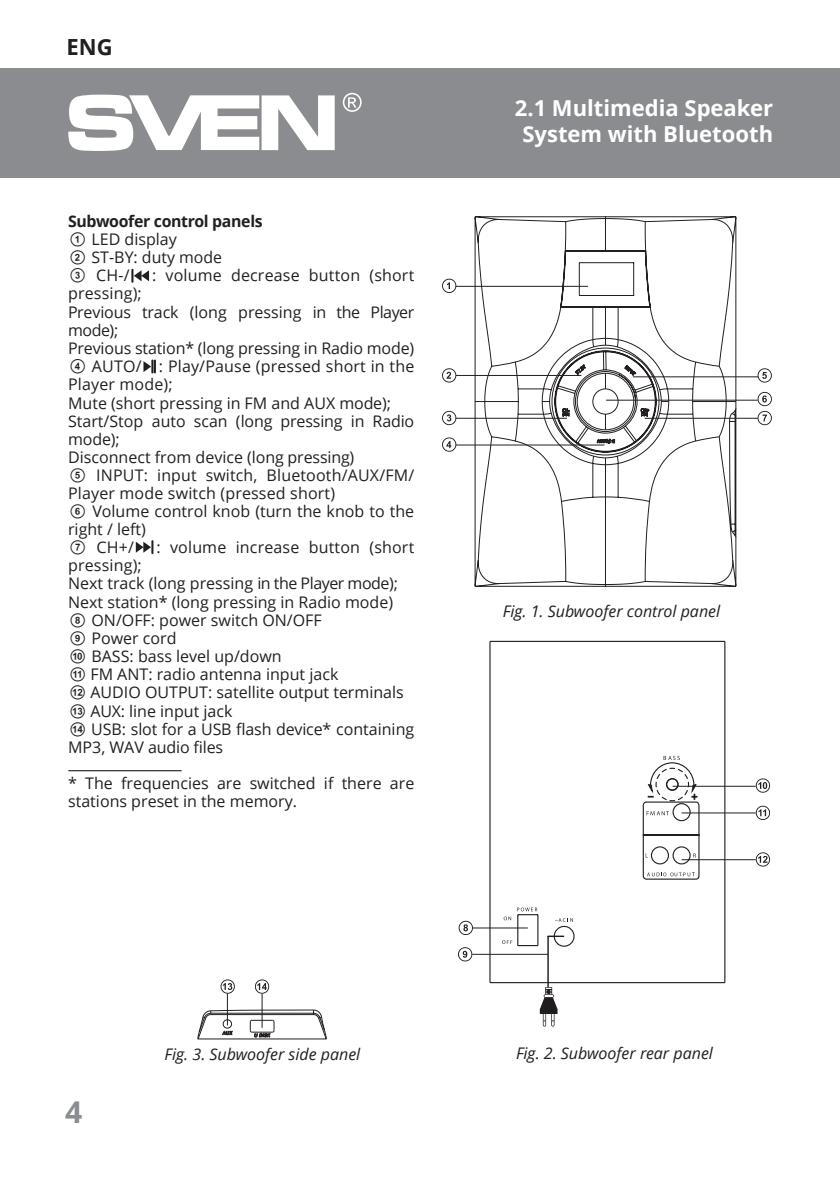
<style>
.page{position:relative;width:840px;height:1191px;background:#fff}
.page>*{position:absolute;margin:0;border:0;box-sizing:border-box;transform-origin:0 0}
.t1{font:700 30px "Open Sans";color:#8a8c8f}
.t2{font:700 22.2px "Open Sans";color:#231f20}
.t3{font:700 22px/26px "Open Sans";color:#fff;text-align:center}
.t4{font:16px/18.2px "Open Sans";color:#231f20}
.t5{font:italic 16px "Open Sans";color:#231f20}
.s1{font-weight:700}
.s2{font-family:"SVEN"}
</style>
<div class="page">
<div style="left:0;top:68px;width:839px;height:109px;background:#8a8c8f"></div>
<svg style="left:68px;top:95px;width:266px;height:56px"></svg>
<svg style="left:342px;top:93px;width:19px;height:19px"></svg>
<svg style="left:131px;top:269px;width:18px;height:14px"></svg>
<svg style="left:143px;top:359px;width:13px;height:14px"></svg>
<svg style="left:136px;top:540px;width:17px;height:14px"></svg>
<hr style="left:68px;top:770px;width:113px;height:1px;background:#000001">
<svg style="left:474px;top:216px;width:262px;height:371px"></svg>
<svg style="left:542px;top:218px;width:194px;height:367px"></svg>
<svg style="left:562px;top:365px;width:86px;height:78px"></svg>
<svg style="left:442px;top:411px;width:14px;height:14px"></svg>
<svg style="left:442px;top:437px;width:14px;height:15px"></svg>
<svg style="left:442px;top:279px;width:14px;height:14px"></svg>
<svg style="left:442px;top:368px;width:14px;height:14px"></svg>
<svg style="left:757px;top:368px;width:14px;height:14px"></svg>
<hr style="left:455px;top:286px;width:132px;height:1px;background:#231f20">
<hr style="left:579px;top:295px;width:54px;height:1px;background:#231f20">
<hr style="left:579px;top:262px;width:54px;height:1px;background:#231f20">
<hr style="left:578px;top:263px;width:1px;height:32px;background:#231f20">
<hr style="left:633px;top:263px;width:1px;height:32px;background:#231f20">
<hr style="left:455px;top:375px;width:126px;height:1px;background:#231f20">
<hr style="left:455px;top:418px;width:111px;height:1px;background:#231f20">
<hr style="left:455px;top:445px;width:149px;height:1px;background:#231f20">
<hr style="left:632px;top:376px;width:126px;height:1px;background:#231f20">
<hr style="left:644px;top:418px;width:113px;height:1px;background:#231f20">
<hr style="left:605px;top:400px;width:152px;height:1px;background:#231f20">
<svg style="left:757px;top:392px;width:14px;height:33px"></svg>
<svg style="left:488px;top:640px;width:237px;height:343px"></svg>
<svg style="left:641px;top:756px;width:58px;height:124px"></svg>
<svg style="left:547px;top:935px;width:17px;height:2px"></svg>
<hr style="left:547px;top:936px;width:1px;height:52px;background:#201d1e">
<svg style="left:539px;top:987px;width:18px;height:39px"></svg>
<hr style="left:472px;top:927px;width:55px;height:1px;background:#231f20">
<hr style="left:472px;top:954px;width:75px;height:1px;background:#231f20">
<hr style="left:672px;top:786px;width:83px;height:1px;background:#231f20">
<hr style="left:681px;top:812px;width:74px;height:1px;background:#231f20">
<hr style="left:681px;top:859px;width:74px;height:1px;background:#231f20">
<svg style="left:458px;top:920px;width:14px;height:15px"></svg>
<svg style="left:458px;top:947px;width:14px;height:14px"></svg>
<svg style="left:755px;top:778px;width:14px;height:14px"></svg>
<svg style="left:755px;top:805px;width:14px;height:15px"></svg>
<svg style="left:755px;top:852px;width:14px;height:14px"></svg>
<svg style="left:220px;top:979px;width:15px;height:14px"></svg>
<svg style="left:255px;top:979px;width:14px;height:14px"></svg>
<svg style="left:197px;top:1009px;width:130px;height:31px"></svg>
<hr style="left:261px;top:993px;width:1px;height:34px;background:#231f20">
<hr style="left:227px;top:993px;width:1px;height:32px;background:#231f20">
<h2 class="t2" style="left:66px;top:32px;width:48px">ENG</h2>
<p class="t4" style="left:68px;top:212px;width:196px"><span class="s1">Subwoofer control panels<br></span><span class="s2">A</span> LED display<br><span class="s2">B</span> ST-BY: duty mode<br><span class="s2">C</span> СН-/</p>
<p class="t4" style="left:152px;top:266px;width:263px">: volume decrease button (short</p>
<p class="t4" style="left:68px;top:284px;width:347px">pressing);<br>Previous track (long pressing in the Player mode);<br>Previous station* (long pressing in Radio mode)<br><span class="s2">D</span> AUTO/ : Play/Pause (pressed short in the<br>Player mode);<br>Mute (short pressing in FM and AUX mode);<br>Start/Stop auto scan (long pressing in Radio mode);<br>Disconnect from device (long pressing)<br><span class="s2">E</span> INPUT: input switch, Bluetooth/AUX/FM/<br>Player mode switch (pressed short)<br><span class="s2">F</span> Volume control knob (turn the knob to the right / left)<br><span class="s2">G</span> СН+/</p>
<p class="t4" style="left:156px;top:538px;width:259px">: volume increase button (short</p>
<p class="t4" style="left:68px;top:556px;width:347px">pressing);<br>Next track (long pressing in the Player mode);<br>Next station* (long pressing in Radio mode)<br><span class="s2">H</span> ON/OFF: power switch ON/OFF<br><span class="s2">I</span> Power cord<br><span class="s2">J</span> BASS: bass level up/down<br><span class="s2">K</span> FM ANT: radio antenna input jack<br><span class="s2">L</span> AUDIO OUTPUT: satellite output terminals<br><span class="s2">M</span> AUX: line input jack<br><span class="s2">N</span> USB: slot for a USB flash device* containing<br>МР3, WAV audio files</p>
<p class="t4" style="left:68px;top:773px;width:347px">* The frequencies are switched if there are stations preset in the memory.</p>
<h3 class="t3" style="left:514px;top:94px;width:260px">2.1 Multimedia Speaker<br>System with Bluetooth</h3>
<p class="t5" style="left:502px;top:600px;width:219px">Fig. 1. Subwoofer control panel</p>
<h1 class="t1" style="left:65px;top:1090px;width:19px">4</h1>
<p class="t5" style="left:164px;top:1043px;width:197px">Fig. 3. Subwoofer side panel</p>
<p class="t5" style="left:515px;top:1042px;width:198px">Fig. 2. Subwoofer rear panel</p>
</div>
